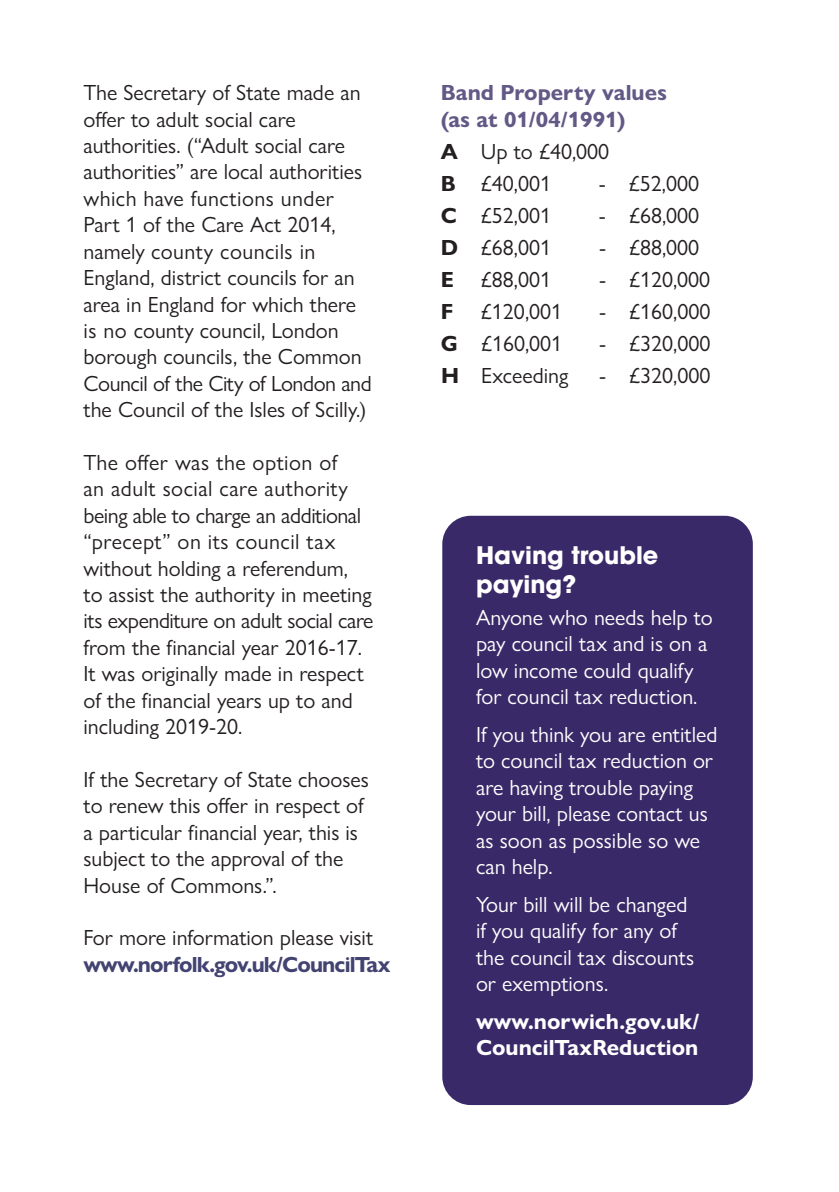
<style>
.page{position:relative;width:839px;height:1192px;background:#fff}
.page>*{position:absolute;margin:0;border:0;box-sizing:border-box;transform-origin:0 0}
.t1{font:700 24px/28.8px "ITC Avant Garde Pro";color:#fff}
.t2{font:22px/26.4px "Gill Sans Nova";color:#231f20}
.t3{font:22px/26.4px "Gill Sans Nova";color:#fff}
.t4{font:700 22px/26.4px "Gill Sans Nova";color:#fff}
.t5{font:700 22px/26.4px "Gill Sans Nova";color:#635986}
.t6{font:700 22px "Gill Sans Nova";letter-spacing:-.04em;color:#434372}
.t7{font:700 22px "Gill Sans Nova";color:#231f20}
</style>
<div class="page">
<div style="left:442px;top:516px;width:310px;height:589px;background:#3a2968;border-radius:28px"></div>
<p class="t2" style="left:83px;top:79px;width:290px">The Secretary of State made an ofer to adult social care authorities. (“Adult social care authorities” are local authorities which have functions under<br>Part 1 of the Care Act 2014, namely county councils in<br>England, district councils for an area in England for which there is no county council, London borough councils, the Common<br>Council of the City of London and the Council of the Isles of Scilly.)</p>
<p class="t2" style="left:83px;top:449px;width:291px">The ofer was the option of<br>an adult social care authority being able to charge an additional “precept” on its council tax without holding a referendum,<br>to assist the authority in meeting its expenditure on adult social care from the fnancial year 2016-17.<br>It was originally made in respect of the fnancial years up to and including 2019-20.</p>
<p class="t2" style="left:83px;top:766px;width:287px">If the Secretary of State chooses to renew this ofer in respect of a particular fnancial year, this is subject to the approval of the<br>House of Commons.”.</p>
<p class="t2" style="left:83px;top:924px;width:291px">For more information please visit</p>
<h4 class="t6" style="left:83px;top:950px;width:308px">www.norfolk.gov.uk/CouncilTax</h4>
<p class="t5" style="left:441px;top:79px;width:228px">Band Property values (as at 01/04/1991)</p>
<p class="t7" style="left:441px;top:138px;width:19px">A</p>
<p class="t2" style="left:481px;top:138px;width:130px">Up to £40,000</p>
<p class="t7" style="left:441px;top:170px;width:17px">B</p>
<p class="t2" style="left:481px;top:170px;width:72px">£40,001</p>
<p class="t2" style="left:599px;top:170px;width:102px">- £52,000</p>
<p class="t7" style="left:441px;top:202px;width:18px">C</p>
<p class="t2" style="left:481px;top:202px;width:72px">£52,001</p>
<p class="t2" style="left:599px;top:202px;width:102px">- £68,000</p>
<p class="t7" style="left:441px;top:234px;width:19px">D</p>
<p class="t2" style="left:481px;top:234px;width:72px">£68,001</p>
<p class="t2" style="left:599px;top:234px;width:102px">- £88,000</p>
<p class="t7" style="left:441px;top:266px;width:15px">E</p>
<p class="t2" style="left:481px;top:266px;width:72px">£88,001</p>
<p class="t2" style="left:599px;top:266px;width:113px">- £120,000</p>
<p class="t7" style="left:441px;top:298px;width:14px">F</p>
<p class="t2" style="left:481px;top:298px;width:83px">£120,001</p>
<p class="t2" style="left:599px;top:298px;width:113px">- £160,000</p>
<p class="t7" style="left:441px;top:330px;width:19px">G</p>
<p class="t2" style="left:481px;top:330px;width:83px">£160,001</p>
<p class="t2" style="left:599px;top:330px;width:113px">- £320,000</p>
<p class="t7" style="left:441px;top:362px;width:20px">H</p>
<p class="t2" style="left:481px;top:362px;width:89px">Exceeding</p>
<p class="t2" style="left:599px;top:362px;width:113px">- £320,000</p>
<h3 class="t1" style="left:476px;top:540px;width:184px">Having trouble paying?</h3>
<p class="t3" style="left:476px;top:604px;width:238px">Anyone who needs help to pay council tax and is on a low income could qualify for council tax reduction.</p>
<p class="t3" style="left:476px;top:721px;width:243px">If you think you are entitled to council tax reduction or are having trouble paying your bill, please contact us as soon as possible so we can help.</p>
<p class="t3" style="left:476px;top:891px;width:220px">Your bill will be changed if you qualify for any of the council tax discounts or exemptions.</p>
<p class="t4" style="left:476px;top:1008px;width:225px">www.norwich.gov.uk/<br>CouncilTaxReduction</p>
</div>
